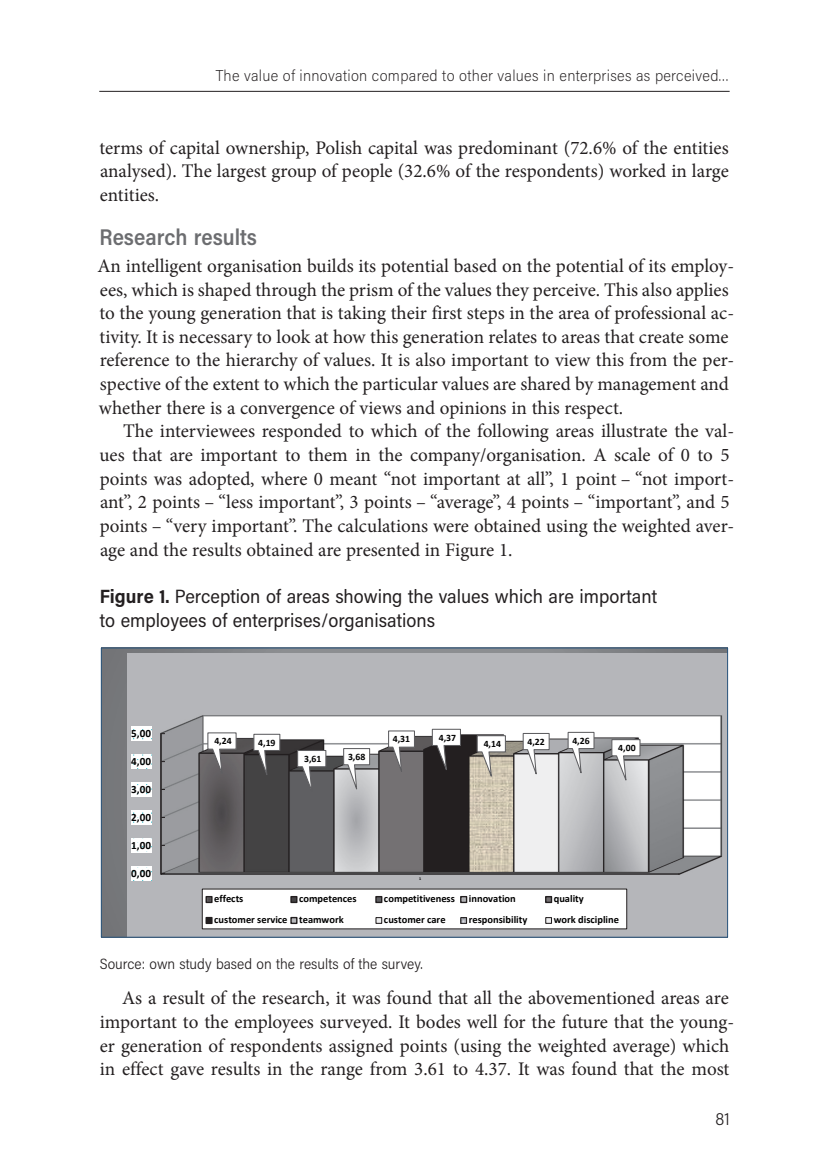
<style>
.page{position:relative;width:819px;height:1166px;background:#fff}
.page>*{position:absolute;margin:0;border:0;box-sizing:border-box;transform-origin:0 0}
.t1{font:600 22.75px "Acumin Pro Semi Cond";color:#6c6d70;scale:.95 1}
.t2{font:19.25px/23.6px "Minion Pro";letter-spacing:-.005em;color:#231f20}
.t3{font:19.25px/24.5px "Acumin Pro Semi Cond";color:#231f20}
.t4{font:300 17.5px "Acumin Pro Semi Cond";color:#231f20}
.t5{font:200 15.75px "Acumin Pro Semi Cond";letter-spacing:.02em;color:#231f20}
.t6{font:300 14.88px "Acumin Pro Semi Cond";color:#231f20}
.t7{font:700 11.03px "Calibri";letter-spacing:.005em;color:#000}
.t8{font:700 10.5px "Calibri";color:#000}
.t9{font:700 9.8px "Calibri";color:#000}
.t10{font:700 4.2px "Calibri";color:#000}
.s1{font-weight:700}
</style>
<div class="page">
<hr style="left:99px;top:91px;width:630px;height:1px;background:#231f20">
<div style="left:127px;top:653px;width:600px;height:284px;background:#b5b6ba"></div>
<img style="left:160px;top:715px;width:563px;height:160px">
<div style="left:131px;top:866px;width:20px;height:14px;background:#fff"></div>
<div style="left:131px;top:838px;width:20px;height:14px;background:#fff"></div>
<svg style="left:131px;top:811px;width:20px;height:13px"></svg>
<svg style="left:131px;top:783px;width:20px;height:13px"></svg>
<svg style="left:131px;top:755px;width:20px;height:13px"></svg>
<svg style="left:131px;top:727px;width:20px;height:13px"></svg>
<svg style="left:207px;top:732px;width:30px;height:49px"></svg>
<svg style="left:253px;top:733px;width:28px;height:50px"></svg>
<svg style="left:296px;top:749px;width:31px;height:49px;background:#8d8d8f"></svg>
<svg style="left:342px;top:747px;width:28px;height:50px"></svg>
<svg style="left:387px;top:730px;width:28px;height:49px"></svg>
<svg style="left:431px;top:728px;width:30px;height:49px"></svg>
<svg style="left:476px;top:735px;width:30px;height:48px"></svg>
<svg style="left:522px;top:732px;width:28px;height:50px"></svg>
<svg style="left:567px;top:731px;width:28px;height:50px"></svg>
<svg style="left:610px;top:738px;width:31px;height:49px;background:#ccccce"></svg>
<div style="left:202px;top:889px;width:424px;height:40px;background:#fff"></div>
<div style="left:205px;top:896px;width:7px;height:7px;border:1px solid #231f20"></div>
<div style="left:290px;top:896px;width:7px;height:7px;border:1px solid #231f20"></div>
<div style="left:375px;top:896px;width:7px;height:7px;border:1px solid #231f20"></div>
<div style="left:460px;top:896px;width:7px;height:7px;border:1px solid #231f20"></div>
<div style="left:545px;top:896px;width:7px;height:7px;border:1px solid #231f20"></div>
<div style="left:205px;top:917px;width:7px;height:7px;border:1px solid #231f20"></div>
<div style="left:290px;top:917px;width:7px;height:7px;border:1px solid #231f20"></div>
<div style="left:375px;top:917px;width:7px;height:7px;border:1px solid #231f20"></div>
<div style="left:460px;top:917px;width:7px;height:7px;border:1px solid #231f20"></div>
<div style="left:545px;top:917px;width:7px;height:7px;border:1px solid #231f20"></div>
<div style="left:101px;top:648px;width:627px;height:289px;border:1px solid #28547d"></div>
<p class="t5" style="left:216px;top:64px;width:515px">The value of innovation compared to other values in enterprises as perceived…</p>
<p class="t2" style="left:99px;top:136px;width:630px;text-align:justify">terms of capital ownership, Polish capital was predominant (72.6% of the entities analysed). The largest group of people (32.6% of the respondents) worked in large entities.</p>
<p class="t1" style="left:100px;top:221px;width:167px">Research results</p>
<p class="t2" style="left:97px;top:254px;width:638px">An intelligent organisation builds its potential based on the potential of its employ&shy;ees, which is shaped through the prism of the values they perceive. This also applies to the young generation that is taking their first steps in the area of professional ac&shy;tivity. It is necessary to look at how this generation relates to areas that create some reference to the hierarchy of values. It is also important to view this from the per&shy;spective of the extent to which the particular values are shared by management and whether there is a convergence of views and opinions in this respect.</p>
<p class="t2" style="left:99px;top:419px;width:636px;text-indent:24px">The interviewees responded to which of the following areas illustrate the val&shy;ues that are important to them in the company/organisation. A scale of 0 to 5 points was adopted, where 0 meant “not important at all”, 1 point – “not import&shy;ant”, 2 points – “less important”, 3 points – “average”, 4 points – “important”, and 5 points – “very important”. The calculations were obtained using the weighted aver&shy;age and the results obtained are presented in Figure 1.</p>
<p class="t3" style="left:100px;top:583px;width:558px"><span class="s1">Figure 1.</span> Perception of areas showing the values which are important to employees of enterprises/organisations</p>
<p class="t7" style="left:131px;top:726px;width:21px">5,00</p>
<p class="t7" style="left:131px;top:754px;width:21px">4,00</p>
<p class="t7" style="left:131px;top:782px;width:21px">3,00</p>
<p class="t7" style="left:131px;top:810px;width:21px">2,00</p>
<p class="t7" style="left:131px;top:838px;width:21px">1,00</p>
<p class="t7" style="left:131px;top:865px;width:21px">0,00</p>
<p class="t9" style="left:214px;top:734px;width:19px">4,24</p>
<p class="t9" style="left:258px;top:735px;width:19px">4,19</p>
<p class="t9" style="left:304px;top:752px;width:19px">3,61</p>
<p class="t9" style="left:348px;top:750px;width:19px">3,68</p>
<p class="t9" style="left:393px;top:732px;width:19px">4,31</p>
<p class="t9" style="left:439px;top:730px;width:19px">4,37</p>
<p class="t9" style="left:483px;top:737px;width:19px">4,14</p>
<p class="t9" style="left:527px;top:735px;width:19px">4,22</p>
<p class="t9" style="left:572px;top:733px;width:19px">4,26</p>
<p class="t9" style="left:618px;top:741px;width:19px">4,00</p>
<p class="t10" style="left:419px;top:875px;width:4px">1</p>
<p class="t8" style="left:214px;top:891px;width:31px">effects</p>
<p class="t8" style="left:299px;top:891px;width:59px">competences</p>
<p class="t8" style="left:384px;top:891px;width:72px">competitiveness</p>
<p class="t8" style="left:469px;top:891px;width:48px">innovation</p>
<p class="t8" style="left:553px;top:891px;width:32px">quality</p>
<p class="t8" style="left:214px;top:912px;width:131px">customer service teamwork</p>
<p class="t8" style="left:384px;top:912px;width:63px">customer care</p>
<p class="t8" style="left:469px;top:912px;width:60px">responsibility</p>
<p class="t8" style="left:553px;top:912px;width:67px">work discipline</p>
<p class="t6" style="left:100px;top:954px;width:324px">Source: own study based on the results of the survey.</p>
<p class="t2" style="left:100px;top:986px;width:636px;text-indent:23px">As a result of the research, it was found that all the abovementioned areas are important to the employees surveyed. It bodes well for the future that the young&shy;er generation of respondents assigned points (using the weighted average) which in effect gave results in the range from 3.61 to 4.37. It was found that the most</p>
<p class="t4" style="left:715px;top:1106px;width:16px">81</p>
</div>
